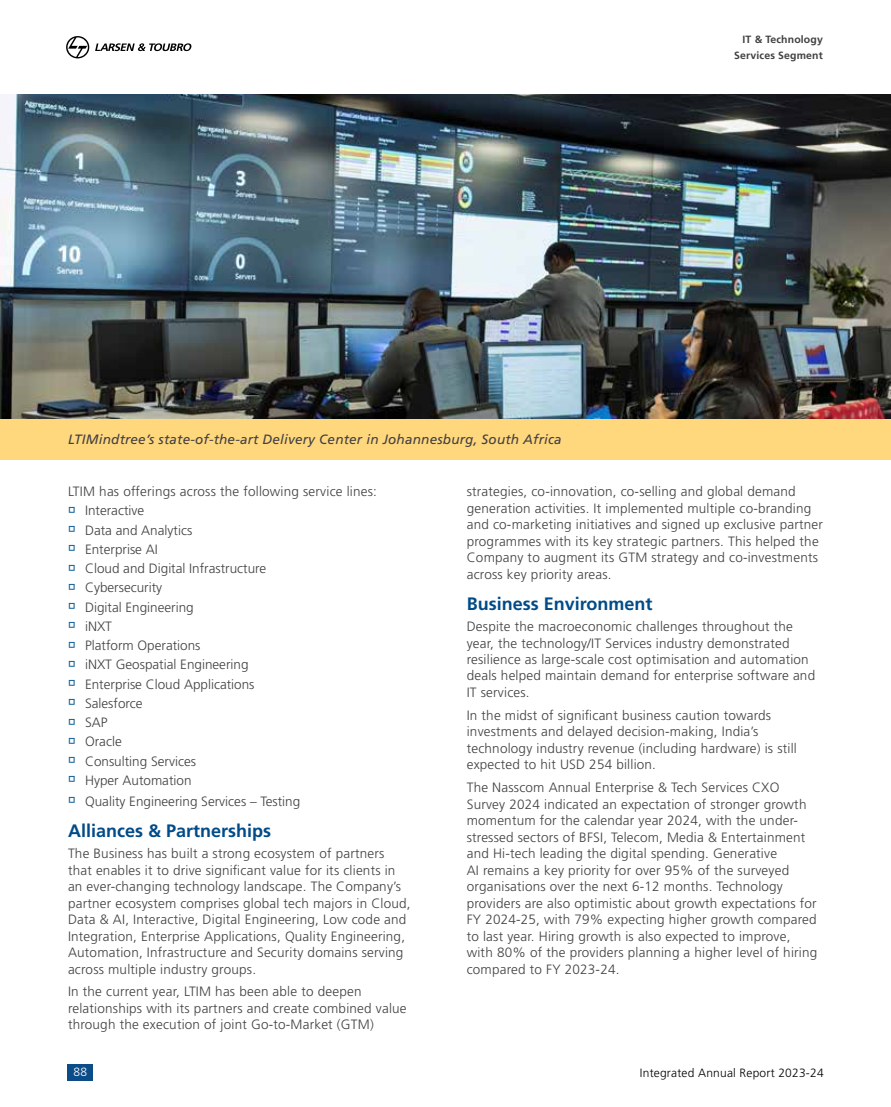
<style>
.page{position:relative;width:891px;height:1107px;background:#fff}
.page>*{position:absolute;margin:0;border:0;box-sizing:border-box;transform-origin:0 0}
.t1{font:700 18px "Frutiger LT Pro";color:#004b88}
.t2{font:300 13.5px/16.5px "Frutiger LT Pro";letter-spacing:.015em;color:#414042}
.t3{font:italic 13.5px "Frutiger LT Pro";letter-spacing:.015em;color:#414042}
.t4{font:300 12px "Frutiger LT Pro";letter-spacing:.015em;color:#000}
.t5{font:300 12px "Frutiger LT Pro";color:#fff}
.t6{font:700 10.5px/16.5px "Frutiger LT Pro";letter-spacing:.015em;color:#414042;text-align:right}
.s1{color:#005691}
</style>
<div class="page">
<div style="left:0;top:419px;width:891px;height:41px;background:#ffd77d"></div>
<svg style="left:66px;top:36px;width:23px;height:22px"></svg>
<svg style="left:95px;top:43px;width:96px;height:8px"></svg>
<div style="left:68px;top:1064px;width:25px;height:16px;background:#0c4d89"></div>
<img style="left:0;top:94px;width:891px;height:325px">
<p class="t3" style="left:68px;top:431px;width:495px">LTIMindtree’s state-of-the-art Delivery Center in Johannesburg, South Africa</p>
<p class="t6" style="left:734px;top:31px;width:90px">IT &amp; Technology<br>Services Segment</p>
<p class="t2" style="left:68px;top:483px;width:311px">LTIM has offerings across the following service lines:</p>
<p class="t2" style="left:68px;top:503px;width:78px"><span class="s1">→</span> Interactive</p>
<p class="t2" style="left:68px;top:522px;width:126px"><span class="s1">→</span> Data and Analytics</p>
<p class="t2" style="left:68px;top:541px;width:91px"><span class="s1">→</span> Enterprise AI</p>
<p class="t2" style="left:68px;top:560px;width:200px"><span class="s1">→</span> Cloud and Digital Infrastructure</p>
<p class="t2" style="left:68px;top:580px;width:96px"><span class="s1">→</span> Cybersecurity</p>
<p class="t2" style="left:68px;top:599px;width:127px"><span class="s1">→</span> Digital Engineering</p>
<p class="t2" style="left:68px;top:618px;width:46px"><span class="s1">→</span> iNXT</p>
<p class="t2" style="left:68px;top:637px;width:134px"><span class="s1">→</span> Platform Operations</p>
<p class="t2" style="left:68px;top:657px;width:182px"><span class="s1">→</span> iNXT Geospatial Engineering</p>
<p class="t2" style="left:68px;top:676px;width:188px"><span class="s1">→</span> Enterprise Cloud Applications</p>
<p class="t2" style="left:68px;top:695px;width:76px"><span class="s1">→</span> Salesforce</p>
<p class="t2" style="left:68px;top:714px;width:41px"><span class="s1">→</span> SAP</p>
<p class="t2" style="left:68px;top:734px;width:55px"><span class="s1">→</span> Oracle</p>
<p class="t2" style="left:68px;top:753px;width:130px"><span class="s1">→</span> Consulting Services</p>
<p class="t2" style="left:68px;top:772px;width:125px"><span class="s1">→</span> Hyper Automation</p>
<p class="t2" style="left:68px;top:793px;width:234px"><span class="s1">→</span> Quality Engineering Services – Testing</p>
<h1 class="t1" style="left:68px;top:820px;width:205px">Alliances &amp; Partnerships</h1>
<p class="t2" style="left:68px;top:845px;width:344px">The Business has built a strong ecosystem of partners that enables it to drive significant value for its clients in an ever-changing technology landscape. The Company’s partner ecosystem comprises global tech majors in Cloud, Data &amp; AI, Interactive, Digital Engineering, Low code and Integration, Enterprise Applications, Quality Engineering, Automation, Infrastructure and Security domains serving across multiple industry groups.</p>
<p class="t2" style="left:68px;top:984px;width:340px">In the current year, LTIM has been able to deepen relationships with its partners and create combined value through the execution of joint Go-to-Market (GTM)</p>
<p class="t2" style="left:467px;top:483px;width:358px">strategies, co-innovation, co-selling and global demand generation activities. It implemented multiple co-branding and co-marketing initiatives and signed up exclusive partner programmes with its key strategic partners. This helped the Company to augment its GTM strategy and co-investments across key priority areas.</p>
<h1 class="t1" style="left:467px;top:593px;width:187px">Business Environment</h1>
<p class="t2" style="left:467px;top:618px;width:350px">Despite the macroeconomic challenges throughout the year, the technology/IT Services industry demonstrated resilience as large-scale cost optimisation and automation deals helped maintain demand for enterprise software and IT services.</p>
<p class="t2" style="left:467px;top:707px;width:332px">In the midst of significant business caution towards investments and delayed decision-making, India’s technology industry revenue (including hardware) is still expected to hit USD 254 billion.</p>
<p class="t2" style="left:467px;top:779px;width:352px">The Nasscom Annual Enterprise &amp; Tech Services CXO Survey 2024 indicated an expectation of stronger growth momentum for the calendar year 2024, with the under&shy;stressed sectors of BFSI, Telecom, Media &amp; Entertainment and Hi-tech leading the digital spending. Generative<br>AI remains a key priority for over 95% of the surveyed organisations over the next 6-12 months. Technology providers are also optimistic about growth expectations for FY 2024-25, with 79% expecting higher growth compared to last year. Hiring growth is also expected to improve, with 80% of the providers planning a higher level of hiring compared to FY 2023-24.</p>
<p class="t5" style="left:74px;top:1065px;width:15px">88</p>
<p class="t4" style="left:640px;top:1066px;width:185px">Integrated Annual Report 2023-24</p>
</div>
